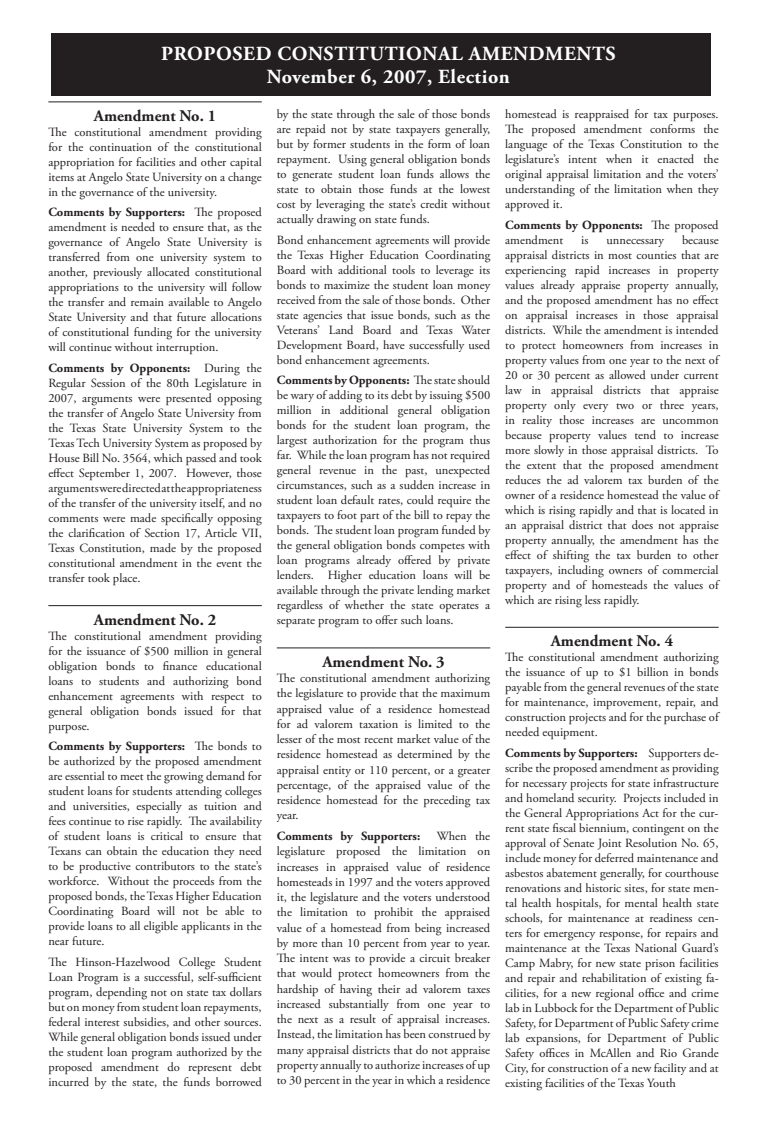
<style>
.page{position:relative;width:765px;height:1125px;background:#fff}
.page>*{position:absolute;margin:0;border:0;box-sizing:border-box;transform-origin:0 0}
.t1{font:700 20px/22.5px "Adobe Garamond Pro";letter-spacing:.03em;color:#fff;text-align:center}
.t2{font:700 16.25px "Adobe Garamond Pro";color:#231f20}
.t3{font:12.5px/15px "Adobe Garamond Pro";color:#231f20;text-align:justify}
.t4{font:700 12.5px/15px "Adobe Garamond Pro";color:#231f20}
.s1{font-weight:700}
.s2{font-weight:400}
</style>
<div class="page">
<hr style="left:48px;top:102px;width:214px;height:1px;background:#231f20">
<hr style="left:48px;top:605px;width:214px;height:1px;background:#231f20">
<hr style="left:277px;top:648px;width:213px;height:1px;background:#231f20">
<hr style="left:505px;top:627px;width:214px;height:1px;background:#231f20">
<div style="left:51px;top:33px;width:660px;height:63px;background:#231f20"></div>
<h1 class="t1" style="left:161px;top:43px;width:456px">PROPOSED CONSTITUTIONAL AMENDMENTS<br>November 6, 2007, Election</h1>
<h2 class="t2" style="left:94px;top:106px;width:124px">Amendment No. 1</h2>
<p class="t3" style="left:48px;top:125px;width:215px">The constitutional amendment providing for the continuation of the constitutional appropriation for facilities and other capital items at Angelo State University on a change in the governance of the university.</p>
<p class="t3" style="left:48px;top:205px;width:215px"><span class="s1">Comments by Supporters:</span> The proposed amendment is needed to ensure that, as the governance of Angelo State University is transferred from one university system to another, previously allocated constitutional appropriations to the university will follow the transfer and remain available to Angelo State University and that future allocations of constitutional funding for the university will continue without interruption.</p>
<p class="t3" style="left:48px;top:361px;width:215px"><span class="s1">Comments by Opponents:</span> During the Regular Session of the 80th Legislature in 2007, arguments were presented opposing the transfer of Angelo State University from the Texas State University System to the Texas Tech University System as proposed by House Bill No. 3564, which passed and took effect September 1, 2007. However, those arguments were directed at the appropriateness of the transfer of the university itself, and no comments were made specifically opposing the clarification of Section 17, Article VII, Texas Constitution, made by the proposed constitutional amendment in the event the transfer took place.</p>
<h2 class="t2" style="left:94px;top:610px;width:124px">Amendment No. 2</h2>
<p class="t3" style="left:48px;top:629px;width:215px">The constitutional amendment providing for the issuance of $500 million in general obligation bonds to finance educational loans to students and authorizing bond enhancement agreements with respect to general obligation bonds issued for that purpose.</p>
<p class="t3" style="left:48px;top:739px;width:215px"><span class="s1">Comments by Supporters:</span> The bonds to be authorized by the proposed amendment are essential to meet the growing demand for student loans for students attending colleges and universities, especially as tuition and fees continue to rise rapidly. The availability of student loans is critical to ensure that Texans can obtain the education they need to be productive contributors to the state’s workforce. Without the proceeds from the proposed bonds, the Texas Higher Education Coordinating Board will not be able to provide loans to all eligible applicants in the near future.</p>
<p class="t3" style="left:48px;top:955px;width:215px">The Hinson-Hazelwood College Student Loan Program is a successful, self-sufficient program, depending not on state tax dollars but on money from student loan repayments, federal interest subsidies, and other sources.<br>While general obligation bonds issued under the student loan program authorized by the proposed amendment do represent debt incurred by the state, the funds borrowed</p>
<p class="t3" style="left:277px;top:107px;width:215px">by the state through the sale of those bonds are repaid not by state taxpayers generally, but by former students in the form of loan repayment. Using general obligation bonds to generate student loan funds allows the state to obtain those funds at the lowest cost by leveraging the state’s credit without actually drawing on state funds.</p>
<p class="t3" style="left:277px;top:233px;width:215px">Bond enhancement agreements will provide the Texas Higher Education Coordinating Board with additional tools to leverage its bonds to maximize the student loan money received from the sale of those bonds. Other state agencies that issue bonds, such as the Veterans’ Land Board and Texas Water Development Board, have successfully used bond enhancement agreements.</p>
<p class="t3" style="left:277px;top:373px;width:215px"><span class="s1">Comments by Opponents:</span> The state should be wary of adding to its debt by issuing $500 million in additional general obligation bonds for the student loan program, the largest authorization for the program thus far. While the loan program has not required general revenue in the past, unexpected circumstances, such as a sudden increase in student loan default rates, could require the taxpayers to foot part of the bill to repay the bonds. The student loan program funded by the general obligation bonds competes with loan programs already offered by private lenders. Higher education loans will be available through the private lending market regardless of whether the state operates a separate program to offer such loans.</p>
<h2 class="t2" style="left:322px;top:652px;width:124px">Amendment No. 3</h2>
<p class="t3" style="left:277px;top:671px;width:215px">The constitutional amendment authorizing the legislature to provide that the maximum appraised value of a residence homestead for ad valorem taxation is limited to the lesser of the most recent market value of the residence homestead as determined by the appraisal entity or 110 percent, or a greater percentage, of the appraised value of the residence homestead for the preceding tax year.</p>
<p class="t4" style="left:277px;top:829px;width:145px">Comments by Supporters:</p>
<p class="t3" style="left:277px;top:829px;width:215px;text-indent:160px">When the legislature proposed the limitation on increases in appraised value of residence homesteads in 1997 and the voters approved it, the legislature and the voters understood the limitation to prohibit the appraised value of a homestead from being increased by more than 10 percent from year to year.<br>The intent was to provide a circuit breaker that would protect homeowners from the hardship of having their ad valorem taxes increased substantially from one year to the next as a result of appraisal increases.<br>Instead, the limitation has been construed by many appraisal districts that do not appraise property annually to authorize increases of up to 30 percent in the year in which a residence</p>
<p class="t3" style="left:505px;top:107px;width:215px">homestead is reappraised for tax purposes.<br>The proposed amendment conforms the language of the Texas Constitution to the legislature’s intent when it enacted the original appraisal limitation and the voters’ understanding of the limitation when they approved it.</p>
<p class="t4" style="left:505px;top:217px;width:215px">Comments by Opponents: <span class="s2">The proposed amendment</span></p>
<p class="t3" style="left:505px;top:233px;width:215px;text-indent:177px">because appraisal districts in most counties that are experiencing rapid increases in property values already appraise property annually, and the proposed amendment has no effect on appraisal increases in those appraisal districts. While the amendment is intended to protect homeowners from increases in property values from one year to the next of 20 or 30 percent as allowed under current law in appraisal districts that appraise property only every two or three years, in reality those increases are uncommon because property values tend to increase more slowly in those appraisal districts. To the extent that the proposed amendment reduces the ad valorem tax burden of the owner of a residence homestead the value of which is rising rapidly and that is located in an appraisal district that does not appraise property annually, the amendment has the effect of shifting the tax burden to other taxpayers, including owners of commercial property and of homesteads the values of which are rising less rapidly.</p>
<h2 class="t2" style="left:551px;top:632px;width:124px">Amendment No. 4</h2>
<p class="t3" style="left:505px;top:650px;width:215px">The constitutional amendment authorizing the issuance of up to $1 billion in bonds payable from the general revenues of the state for maintenance, improvement, repair, and construction projects and for the purchase of needed equipment.</p>
<p class="t3" style="left:505px;top:746px;width:215px"><span class="s1">Comments by Supporters:</span> Supporters de&shy;scribe the proposed amendment as providing for necessary projects for state infrastructure and homeland security. Projects included in the General Appropriations Act for the cur&shy;rent state fiscal biennium, contingent on the approval of Senate Joint Resolution No. 65, include money for deferred maintenance and asbestos abatement generally, for courthouse renovations and historic sites, for state men&shy;tal health hospitals, for mental health state schools, for maintenance at readiness cen&shy;ters for emergency response, for repairs and maintenance at the Texas National Guard’s Camp Mabry, for new state prison facilities and repair and rehabilitation of existing fa&shy;cilities, for a new regional office and crime lab in Lubbock for the Department of Public Safety, for Department of Public Safety crime lab expansions, for Department of Public Safety offices in McAllen and Rio Grande City, for construction of a new facility and at existing facilities of the Texas Youth</p>
<p class="t3" style="left:581px;top:233px;width:9px">is</p>
<p class="t3" style="left:607px;top:233px;width:59px">unnecessary</p>
</div>
